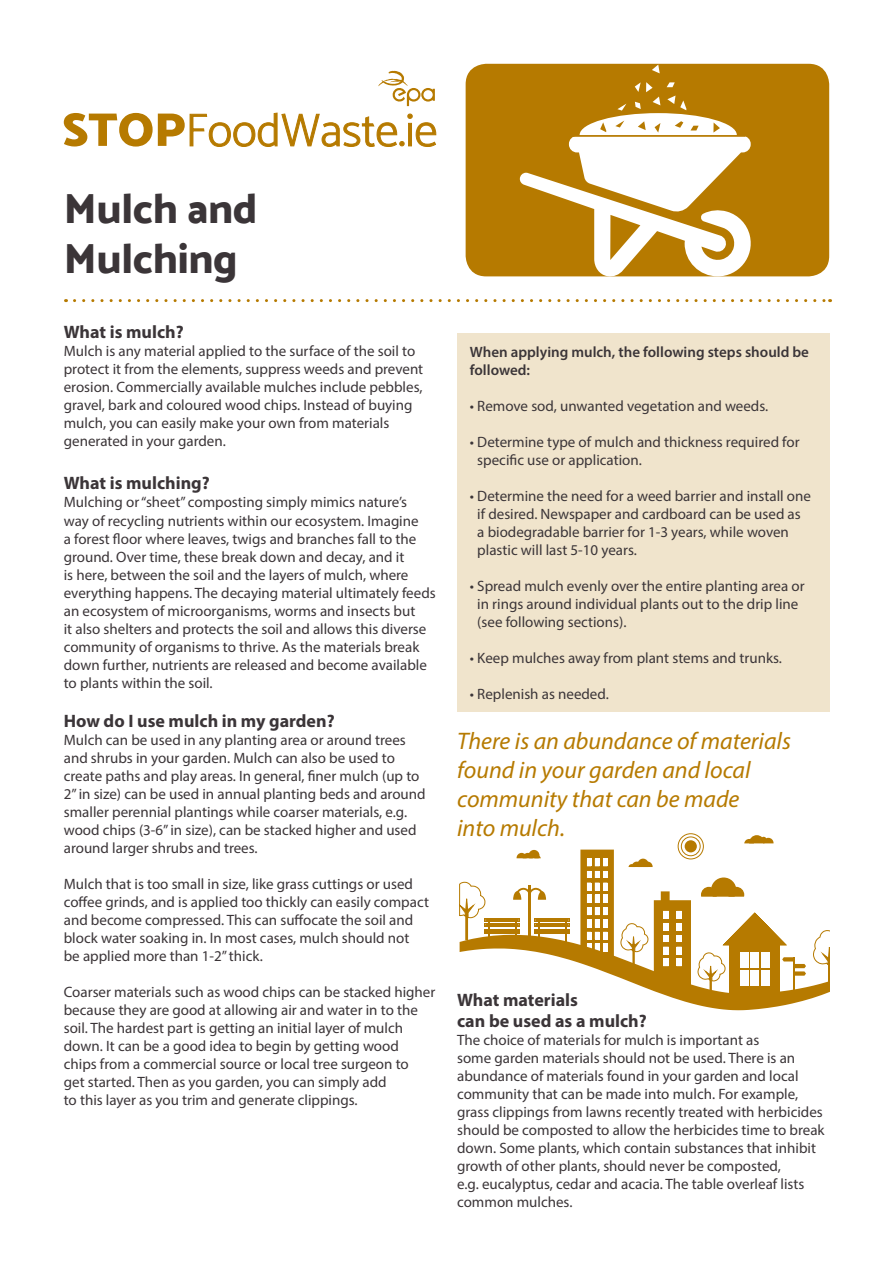
<style>
.page{position:relative;width:893px;height:1263px;background:#fff}
.page>*{position:absolute;margin:0;border:0;box-sizing:border-box;transform-origin:0 0}
.t1{font:42px/50.4px "Mosk Extra Bold 800";color:#3b3538}
.t2{font:italic 24px/28.8px "Myriad Pro";color:#b67a00}
.t3{font:700 18px/21.6px "Myriad Pro";color:#3b3538}
.t4{font:15px/18px "Myriad Pro";color:#3b3538}
.t5{font:600 15px/18px "Myriad Pro";color:#3b3538}
</style>
<div class="page">
<div style="left:466px;top:64px;width:363px;height:212px;background:#b67a00;border-radius:21px"></div>
<div style="left:457px;top:333px;width:372px;height:379px;background:#f0e4cc"></div>
<svg style="left:75px;top:299px;width:756px;height:3px"></svg>
<div style="left:580px;top:113px;width:157px;height:44px;background:#fff;border-radius:50%"></div>
<svg style="left:617px;top:104px;width:9px;height:7px"></svg>
<svg style="left:652px;top:65px;width:8px;height:8px"></svg>
<svg style="left:667px;top:82px;width:8px;height:5px"></svg>
<svg style="left:667px;top:96px;width:19px;height:14px"></svg>
<svg style="left:520px;top:121px;width:235px;height:156px"></svg>
<svg style="left:635px;top:82px;width:25px;height:27px"></svg>
<svg style="left:459px;top:833px;width:370px;height:177px"></svg>
<svg style="left:378px;top:71px;width:57px;height:35px"></svg>
<svg style="left:64px;top:113px;width:372px;height:34px"></svg>
<h1 class="t1" style="left:64px;top:183px;width:195px">Mulch and<br>Mulching</h1>
<p class="t3" style="left:64px;top:321px;width:121px">What is mulch?</p>
<p class="t4" style="left:64px;top:342px;width:361px">Mulch is any material applied to the surface of the soil to protect it from the elements, suppress weeds and prevent erosion. Commercially available mulches include pebbles, gravel, bark and coloured wood chips. Instead of buying mulch, you can easily make your own from materials generated in your garden.</p>
<p class="t3" style="left:64px;top:472px;width:147px">What is mulching?</p>
<p class="t4" style="left:64px;top:493px;width:373px">Mulching or “sheet” composting simply mimics nature’s way of recycling nutrients within our ecosystem. Imagine<br>a forest floor where leaves, twigs and branches fall to the ground. Over time, these break down and decay, and it<br>is here, between the soil and the layers of mulch, where everything happens. The decaying material ultimately feeds an ecosystem of microorganisms, worms and insects but<br>it also shelters and protects the soil and allows this diverse community of organisms to thrive. As the materials break down further, nutrients are released and become available to plants within the soil.</p>
<p class="t3" style="left:64px;top:710px;width:272px">How do I use mulch in my garden?</p>
<p class="t4" style="left:64px;top:731px;width:363px">Mulch can be used in any planting area or around trees and shrubs in your garden. Mulch can also be used to create paths and play areas. In general, finer mulch (up to 2” in size) can be used in annual planting beds and around smaller perennial plantings while coarser materials, e.g. wood chips (3-6” in size), can be stacked higher and used around larger shrubs and trees.</p>
<p class="t4" style="left:64px;top:875px;width:367px">Mulch that is too small in size, like grass cuttings or used coffee grinds, and is applied too thickly can easily compact and become compressed. This can suffocate the soil and block water soaking in. In most cases, mulch should not be applied more than 1-2” thick.</p>
<p class="t4" style="left:64px;top:983px;width:373px">Coarser materials such as wood chips can be stacked higher because they are good at allowing air and water in to the soil. The hardest part is getting an initial layer of mulch down. It can be a good idea to begin by getting wood chips from a commercial source or local tree surgeon to<br>get started. Then as you garden, you can simply add<br>to this layer as you trim and generate clippings.</p>
<p class="t5" style="left:470px;top:343px;width:341px">When applying mulch, the following steps should be followed:</p>
<p class="t4" style="left:470px;top:397px;width:300px">• Remove sod, unwanted vegetation and weeds.</p>
<p class="t4" style="left:477px;top:433px;width:324px;text-indent:-7px">• Determine type of mulch and thickness required for specific use or application.</p>
<p class="t4" style="left:477px;top:487px;width:335px;text-indent:-7px">• Determine the need for a weed barrier and install one if desired. Newspaper and cardboard can be used as a biodegradable barrier for 1-3 years, while woven plastic will last 5-10 years.</p>
<p class="t4" style="left:477px;top:577px;width:329px;text-indent:-7px">• Spread mulch evenly over the entire planting area or in rings around individual plants out to the drip line (see following sections).</p>
<p class="t4" style="left:470px;top:649px;width:314px">• Keep mulches away from plant stems and trunks.</p>
<p class="t4" style="left:470px;top:685px;width:141px">• Replenish as needed.</p>
<h2 class="t2" style="left:457px;top:727px;width:335px">There is an abundance of materials found in your garden and local community that can be made<br>into mulch.</h2>
<p class="t3" style="left:457px;top:988px;width:191px">What materials<br>can be used as a mulch?</p>
<p class="t4" style="left:457px;top:1031px;width:369px">The choice of materials for mulch is important as<br>some garden materials should not be used. There is an abundance of materials found in your garden and local community that can be made into mulch. For example, grass clippings from lawns recently treated with herbicides should be composted to allow the herbicides time to break down. Some plants, which contain substances that inhibit growth of other plants, should never be composted,<br>e.g. eucalyptus, cedar and acacia. The table overleaf lists common mulches.</p>
</div>
